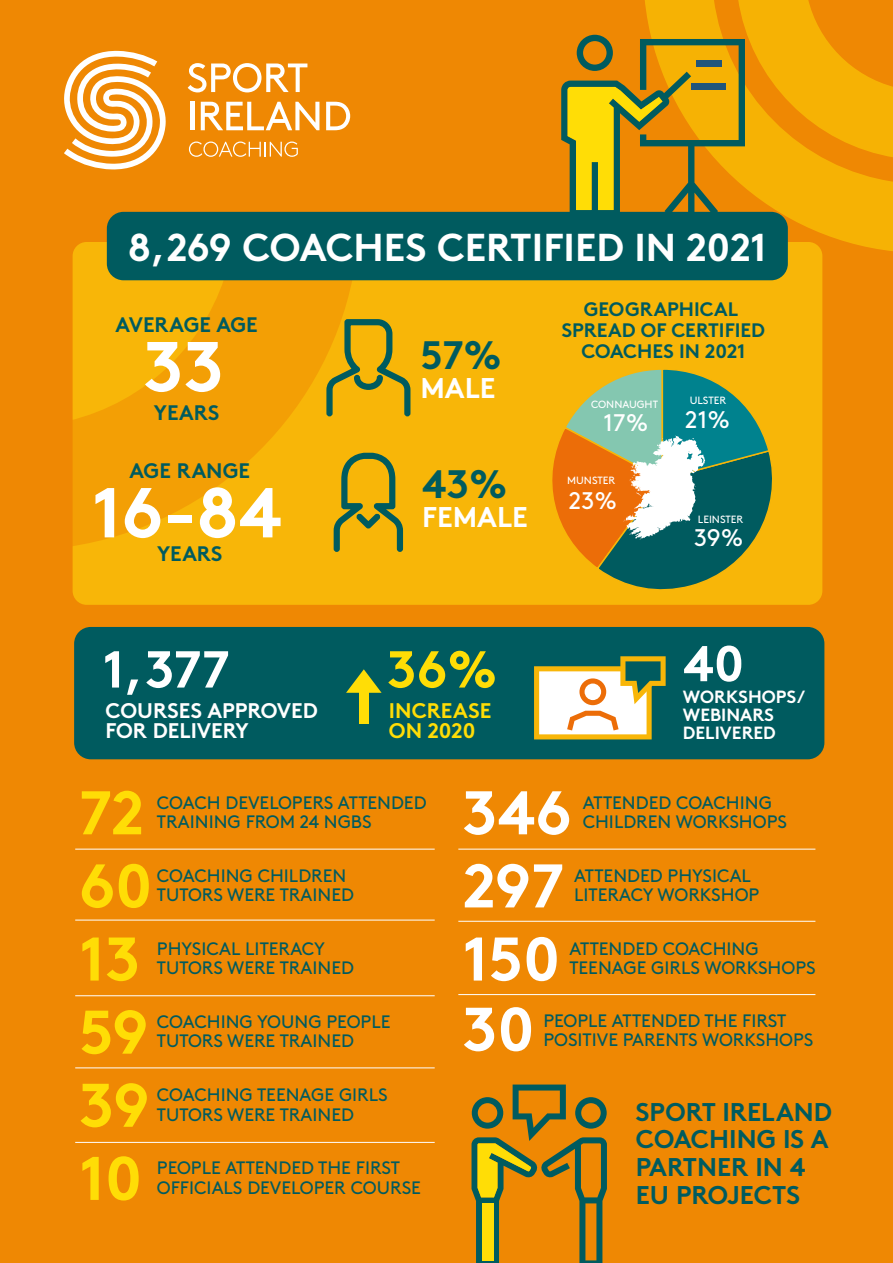
<style>
.page{position:relative;width:893px;height:1263px;background:#ef8803}
.page>*{position:absolute;margin:0;border:0;box-sizing:border-box;transform-origin:0 0}
.t1{font:700 70.5px "Brown Std";color:#fff}
.t2{font:700 61.5px "Brown Std";color:#ffdd06}
.t3{font:700 61.5px "Brown Std";color:#fff}
.t4{font:700 51.9px "Brown Std";color:#fff}
.t5{font:700 51.9px "Brown Std";color:#ffdd06}
.t6{font:700 50.25px "Brown Std";color:#fff}
.t7{font:700 39.6px "Brown Std";color:#005b5f}
.t8{font:700 38.85px "Brown Std";color:#fff}
.t9{font:700 28.5px "Brown Std";color:#fff}
.t10{font:700 25.65px/27.8px "Brown Std";color:#005b5f}
.t11{font:24px "Brown Std";color:#fff}
.t12{font:700 21.15px/20.4px "Brown Std";color:#fff}
.t13{font:700 21.15px/20.4px "Brown Std";color:#ffdd06}
.t14{font:700 21px "Brown Std";color:#005b5f}
.t15{font:700 19.5px/21px "Brown Std";color:#005b5f;text-align:center}
.t16{font:18px/19.5px "Brown Std";color:#005b5f}
.t17{font:700 17.7px/18px "Brown Std";color:#fff}
.t18{font:10.5px "Brown Std";color:#fff}
</style>
<div class="page">
<div style="left:73px;top:242px;width:749px;height:363px;background:#f8b608;border-radius:14px"></div>
<svg style="left:72px;top:263px;width:283px;height:284px;fill:#f39f05"></svg>
<svg style="left:785px;top:216px;width:108px;height:35px;fill:#f6b204"></svg>
<svg style="left:188px;top:63px;width:119px;height:29px"></svg>
<hr style="left:190px;top:102px;width:4px;height:28px;background:#fff">
<svg style="left:201px;top:102px;width:118px;height:28px"></svg>
<svg style="left:326px;top:102px;width:24px;height:28px"></svg>
<svg style="left:64px;top:50px;width:102px;height:120px"></svg>
<svg style="left:189px;top:142px;width:109px;height:15px"></svg>
<div style="left:107px;top:212px;width:681px;height:68px;background:#005b5f;border-radius:17px"></div>
<div style="left:74px;top:627px;width:750px;height:132px;background:#005b5f;border-radius:17px"></div>
<svg style="left:552px;top:369px;width:220px;height:221px"></svg>
<svg style="left:534px;top:656px;width:132px;height:83px"></svg>
<svg style="left:333px;top:452px;width:71px;height:100px"></svg>
<svg style="left:326px;top:318px;width:85px;height:99px"></svg>
<svg style="left:561px;top:0;width:332px;height:216px"></svg>
<div style="left:696px;top:60px;width:25px;height:7px;background:#20557b"></div>
<div style="left:691px;top:83px;width:35px;height:7px;background:#20557b"></div>
<svg style="left:471px;top:1084px;width:136px;height:179px"></svg>
<div style="left:359px;top:682px;width:10px;height:42px;background:#ffdd06"></div>
<svg style="left:346px;top:669px;width:36px;height:24px"></svg>
<hr style="left:75px;top:849px;width:360px;height:1px;background:#fff">
<hr style="left:458px;top:849px;width:357px;height:1px;background:#fff">
<hr style="left:458px;top:921px;width:357px;height:1px;background:#fff">
<hr style="left:458px;top:994px;width:357px;height:1px;background:#fff">
<hr style="left:75px;top:920px;width:360px;height:1px;background:#fff">
<hr style="left:75px;top:995px;width:360px;height:1px;background:#fff">
<hr style="left:75px;top:1067px;width:360px;height:1px;background:#fff">
<hr style="left:75px;top:1142px;width:360px;height:1px;background:#fff">
<p class="t8" style="left:128px;top:223px;width:641px">8,269 COACHES CERTIFIED IN 2021</p>
<p class="t14" style="left:115px;top:312px;width:144px">AVERAGE AGE</p>
<p class="t1" style="left:143px;top:324px;width:82px">33</p>
<p class="t14" style="left:154px;top:400px;width:67px">YEARS</p>
<p class="t14" style="left:130px;top:458px;width:122px">AGE RANGE</p>
<p class="t1" style="left:92px;top:470px;width:192px">16-84</p>
<p class="t14" style="left:157px;top:541px;width:67px">YEARS</p>
<p class="t7" style="left:420px;top:331px;width:83px">57%</p>
<p class="t9" style="left:420px;top:371px;width:77px">MALE</p>
<p class="t7" style="left:422px;top:460px;width:87px">43%</p>
<p class="t9" style="left:422px;top:499px;width:107px">FEMALE</p>
<p class="t4" style="left:102px;top:638px;width:129px">1,377</p>
<p class="t5" style="left:387px;top:638px;width:112px">36%</p>
<p class="t12" style="left:105px;top:700px;width:214px">COURSES APPROVED<br>FOR DELIVERY</p>
<p class="t13" style="left:389px;top:700px;width:104px">INCREASE<br>ON 2020</p>
<p class="t15" style="left:562px;top:299px;width:205px">GEOGRAPHICAL<br>SPREAD OF CERTIFIED<br>COACHES IN 2021</p>
<p class="t18" style="left:591px;top:398px;width:69px">CONNAUGHT</p>
<p class="t18" style="left:690px;top:395px;width:38px">ULSTER</p>
<p class="t11" style="left:604px;top:409px;width:46px">17%</p>
<p class="t11" style="left:685px;top:405px;width:46px">21%</p>
<p class="t18" style="left:567px;top:475px;width:50px">MUNSTER</p>
<p class="t11" style="left:569px;top:486px;width:50px">23%</p>
<p class="t18" style="left:698px;top:513px;width:47px">LEINSTER</p>
<p class="t11" style="left:694px;top:524px;width:51px">39%</p>
<p class="t6" style="left:683px;top:633px;width:63px">40</p>
<p class="t17" style="left:683px;top:688px;width:124px">WORKSHOPS/<br>WEBINARS<br>DELIVERED</p>
<p class="t2" style="left:79px;top:775px;width:67px">72</p>
<p class="t16" style="left:157px;top:793px;width:271px">COACH DEVELOPERS ATTENDED<br>TRAINING FROM 24 NGBS</p>
<p class="t2" style="left:79px;top:848px;width:75px">60</p>
<p class="t16" style="left:157px;top:866px;width:199px">COACHING CHILDREN<br>TUTORS WERE TRAINED</p>
<p class="t2" style="left:79px;top:921px;width:63px">13</p>
<p class="t16" style="left:157px;top:939px;width:199px">PHYSICAL LITERACY<br>TUTORS WERE TRAINED</p>
<p class="t2" style="left:79px;top:995px;width:71px">59</p>
<p class="t16" style="left:157px;top:1012px;width:235px">COACHING YOUNG PEOPLE<br>TUTORS WERE TRAINED</p>
<p class="t2" style="left:79px;top:1068px;width:72px">39</p>
<p class="t16" style="left:157px;top:1085px;width:232px">COACHING TEENAGE GIRLS<br>TUTORS WERE TRAINED</p>
<p class="t2" style="left:79px;top:1141px;width:65px">10</p>
<p class="t16" style="left:157px;top:1158px;width:266px">PEOPLE ATTENDED THE FIRST<br>OFFICIALS DEVELOPER COURSE</p>
<p class="t3" style="left:462px;top:775px;width:111px">346</p>
<p class="t16" style="left:583px;top:793px;width:206px">ATTENDED COACHING<br>CHILDREN WORKSHOPS</p>
<p class="t3" style="left:462px;top:848px;width:103px">297</p>
<p class="t16" style="left:574px;top:866px;width:187px">ATTENDED PHYSICAL<br>LITERACY WORKSHOP</p>
<p class="t3" style="left:462px;top:921px;width:99px">150</p>
<p class="t16" style="left:569px;top:939px;width:248px">ATTENDED COACHING<br>TEENAGE GIRLS WORKSHOPS</p>
<p class="t3" style="left:462px;top:992px;width:74px">30</p>
<p class="t16" style="left:543px;top:1011px;width:272px">PEOPLE ATTENDED THE FIRST<br>POSITIVE PARENTS WORKSHOPS</p>
<p class="t10" style="left:636px;top:1097px;width:198px">SPORT IRELAND<br>COACHING IS A<br>PARTNER IN 4<br>EU PROJECTS</p>
</div>
